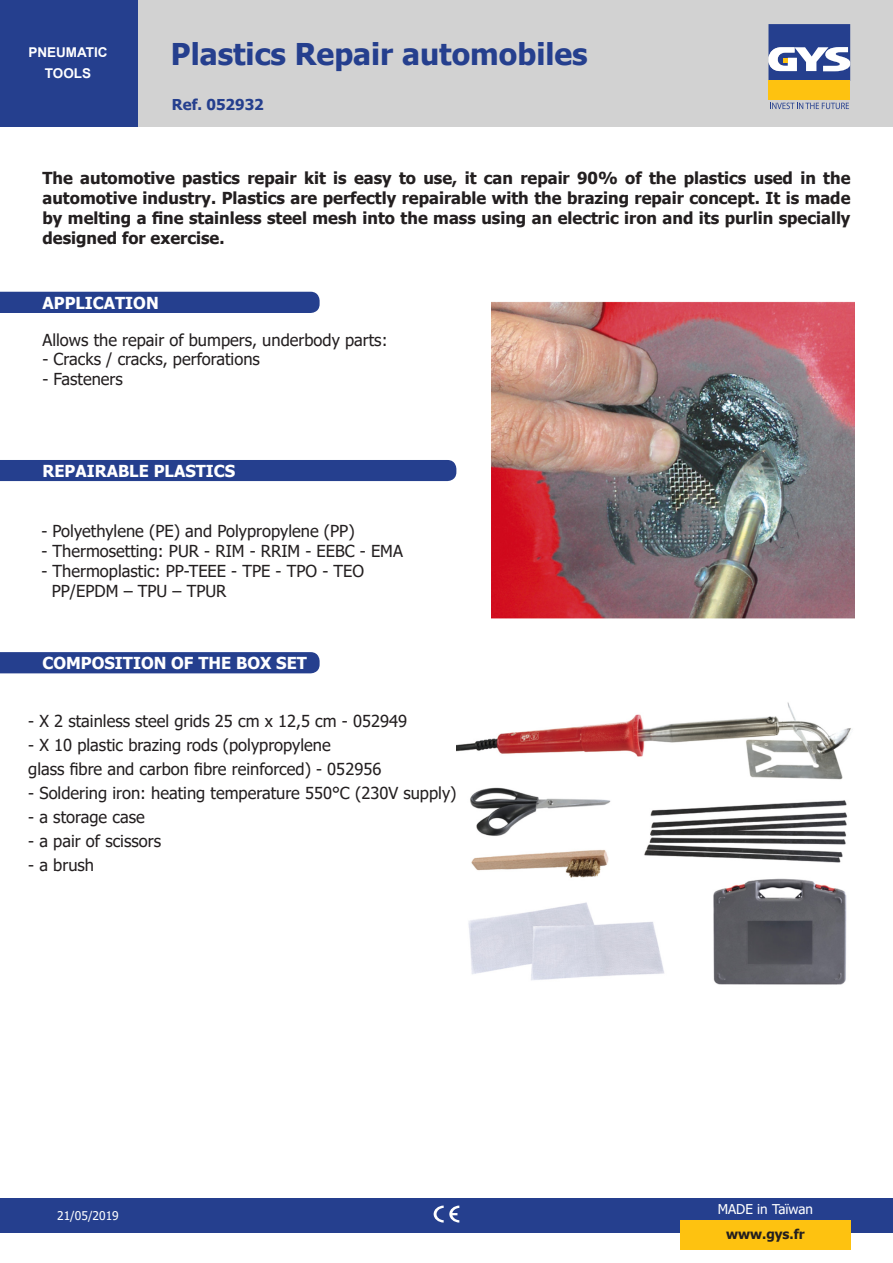
<style>
.page{position:relative;width:893px;height:1263px;background:#fff}
.page>*{position:absolute;margin:0;border:0;box-sizing:border-box;transform-origin:0 0}
.t1{font:700 30px "Tahoma";color:#253f8e}
.t2{font:16.5px "Tahoma";color:#231f20}
.t3{font:700 16.5px/19.8px "Tahoma";color:#231f20;text-align:justify}
.t4{font:700 16.5px "Tahoma";color:#fff}
.t5{font:700 15px "Tahoma";color:#253f8e}
.t6{font:700 13.5px/21px "Arial";color:#fff;text-align:center}
.t7{font:13.5px "Tahoma";color:#fff}
.t8{font:700 13.5px "Tahoma";color:#231f20}
.t9{font:12px "Tahoma";color:#fff}
</style>
<div class="page">
<div style="left:137px;top:0;width:756px;height:127px;background:#d2d2d2"></div>
<div style="left:0;top:1198px;width:893px;height:34px;background:#253f8e"></div>
<div style="left:768px;top:81px;width:82px;height:19px;background:#fec210"></div>
<svg style="left:768px;top:24px;width:82px;height:57px;background:#6575a9"></svg>
<svg style="left:770px;top:103px;width:79px;height:6px"></svg>
<div style="left:0;top:0;width:137px;height:127px;background:#253f8e"></div>
<div style="left:680px;top:1220px;width:170px;height:30px;background:#fec210"></div>
<div style="left:0;top:652px;width:320px;height:21px;background:#253f8e"></div>
<div style="left:0;top:292px;width:320px;height:21px;background:#253f8e"></div>
<div style="left:0;top:460px;width:456px;height:21px;background:#253f8e"></div>
<svg style="left:434px;top:1205px;width:25px;height:17px"></svg>
<img style="left:456px;top:702px;width:397px;height:283px">
<img style="left:492px;top:302px;width:362px;height:316px">
<p class="t6" style="left:28px;top:42px;width:81px">PNEUMATIC<br>TOOLS</p>
<p class="t1" style="left:171px;top:33px;width:418px">Plastics Repair automobiles</p>
<p class="t5" style="left:172px;top:94px;width:93px">Ref. 052932</p>
<p class="t3" style="left:43px;top:169px;width:809px">The automotive pastics repair kit is easy to use, it can repair 90% of the plastics used in the automotive industry. Plastics are perfectly repairable with the brazing repair concept. It is made by melting a fine stainless steel mesh into the mass using an electric iron and its purlin specially designed for exercise.</p>
<p class="t4" style="left:43px;top:291px;width:118px">APPLICATION</p>
<p class="t2" style="left:42px;top:329px;width:346px">Allows the repair of bumpers, underbody parts:</p>
<p class="t2" style="left:42px;top:348px;width:219px">- Cracks / cracks, perforations</p>
<p class="t2" style="left:42px;top:368px;width:82px">- Fasteners</p>
<p class="t4" style="left:42px;top:459px;width:194px">REPAIRABLE PLASTICS</p>
<p class="t2" style="left:41px;top:520px;width:315px">- Polyethylene (PE) and Polypropylene (PP)</p>
<p class="t2" style="left:41px;top:540px;width:363px">- Thermosetting: PUR - RIM - RRIM - EEBC - EMA</p>
<p class="t2" style="left:41px;top:560px;width:324px">- Thermoplastic: PP-TEEE - TPE - TPO - TEO</p>
<p class="t2" style="left:52px;top:579px;width:176px">PP/EPDM – TPU – TPUR</p>
<p class="t4" style="left:43px;top:651px;width:266px">COMPOSITION OF THE BOX SET</p>
<p class="t2" style="left:28px;top:710px;width:380px">- X 2 stainless steel grids 25 cm x 12,5 cm - 052949</p>
<p class="t2" style="left:28px;top:734px;width:304px">- X 10 plastic brazing rods (polypropylene</p>
<p class="t2" style="left:28px;top:758px;width:355px">glass fibre and carbon fibre reinforced) - 052956</p>
<p class="t2" style="left:28px;top:782px;width:430px">- Soldering iron: heating temperature 550°C (230V supply)</p>
<p class="t2" style="left:28px;top:806px;width:118px">- a storage case</p>
<p class="t2" style="left:28px;top:830px;width:134px">- a pair of scissors</p>
<p class="t2" style="left:28px;top:854px;width:67px">- a brush</p>
<p class="t9" style="left:57px;top:1207px;width:63px">21/05/2019</p>
<p class="t7" style="left:718px;top:1200px;width:97px">MADE in Taïwan</p>
<p class="t8" style="left:726px;top:1225px;width:80px">www.gys.fr</p>
</div>
